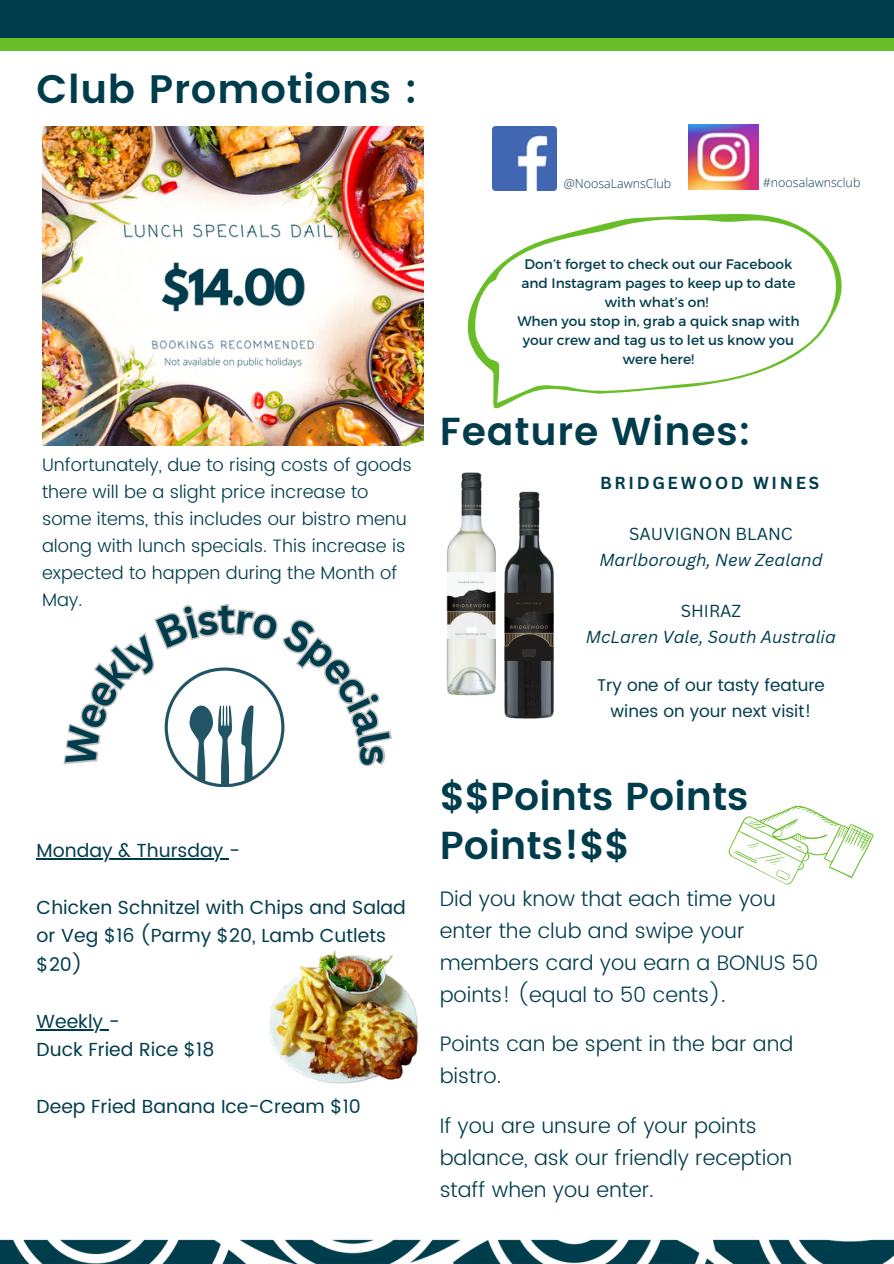
<style>
.page{position:relative;width:894px;height:1264px;background:#fff}
.page>*{position:absolute;margin:0;border:0;box-sizing:border-box;transform-origin:0 0}
.t1{font:600 39.75px "Poppins";letter-spacing:.02em;color:#003d4c}
.t2{font:600 39px/49.5px "Poppins";color:#003d4c}
.t3{font:600 39px "Poppins";letter-spacing:.02em;color:#003d4c}
.t4{font:300 21px/32px "Poppins";color:#003d4c}
.t5{font:18.9px/28.3px "Poppins";color:#003d4c}
.t6{font:300 18px/27px "Poppins";color:#003d4c}
.t7{font:italic 16.95px "Canva Sans";color:#003d4c}
.t8{font:16.95px/25.5px "Poppins";color:#003d4c;text-align:center}
.t9{font:16.95px "Canva Sans";color:#003d4c}
.t10{font:700 16.95px "Canva Sans";letter-spacing:.16em;color:#003d4c}
.t11{font:13.8px/18.9px "Montserrat";color:#003d4c;text-align:center}
.t12{font:300 12.45px "Open Sans";color:#003d4c}
</style>
<div class="page">
<div style="left:0;top:0;width:893px;height:51px;background:#69be28"></div>
<div style="left:0;top:0;width:893px;height:38px;background:#003d4c"></div>
<img style="left:0;top:1239px;width:893px;height:24px">
<svg style="left:467px;top:214px;width:375px;height:194px"></svg>
<img style="left:492px;top:126px;width:64px;height:64px">
<img style="left:688px;top:125px;width:70px;height:65px">
<img style="left:269px;top:950px;width:150px;height:134px">
<img style="left:446px;top:472px;width:50px;height:224px">
<div style="left:467px;top:627px;width:9px;height:5px;background:#fff"></div>
<img style="left:504px;top:491px;width:51px;height:228px">
<div style="left:522px;top:649px;width:13px;height:5px;background:#303030"></div>
<svg style="left:728px;top:805px;width:146px;height:80px"></svg>
<img style="left:42px;top:126px;width:381px;height:320px">
<hr style="left:37px;top:858px;width:192px;height:2px;background:#003d4c">
<hr style="left:37px;top:1029px;width:72px;height:1px;background:#003d4c">
<svg style="left:63px;top:603px;width:329px;height:183px"></svg>
<h1 class="t1" style="left:37px;top:66px;width:382px">Club Promotions :</h1>
<p class="t6" style="left:42px;top:451px;width:371px">Unfortunately, due to rising costs of goods there will be a slight price increase to some items, this includes our bistro menu along with lunch specials. This increase is expected to happen during the Month of May.</p>
<p class="t5" style="left:37px;top:836px;width:205px">Monday &amp; Thursday -</p>
<p class="t5" style="left:37px;top:893px;width:370px">Chicken Schnitzel with Chips and Salad or Veg $16 (Parmy $20, Lamb Cutlets $20)</p>
<p class="t5" style="left:37px;top:1006px;width:179px">Weekly -<br>Duck Fried Rice $18</p>
<p class="t5" style="left:37px;top:1092px;width:325px">Deep Fried Banana Ice-Cream $10</p>
<p class="t12" style="left:563px;top:175px;width:109px">@NoosaLawnsClub</p>
<h2 class="t12" style="left:762px;top:173px;width:99px">#noosalawnsclub</h2>
<p class="t11" style="left:521px;top:254px;width:275px">Don’t forget to check out our Facebook and Instagram pages to keep up to date with what’s on!</p>
<h4 class="t11" style="left:517px;top:311px;width:283px">When you stop in, grab a quick snap with your crew and tag us to let us know you were here!</h4>
<h2 class="t3" style="left:439px;top:409px;width:312px">Feature Wines:</h2>
<p class="t10" style="left:600px;top:471px;width:220px">BRIDGEWOOD WINES</p>
<p class="t9" style="left:629px;top:522px;width:165px">SAUVIGNON BLANC</p>
<p class="t7" style="left:599px;top:547px;width:225px">Marlborough, New Zealand</p>
<p class="t9" style="left:680px;top:599px;width:62px">SHIRAZ</p>
<p class="t7" style="left:585px;top:624px;width:251px">McLaren Vale, South Australia</p>
<p class="t8" style="left:597px;top:672px;width:229px">Try one of our tasty feature wines on your next visit!</p>
<p class="t2" style="left:439px;top:771px;width:310px">$$Points Points<br>Points!$$</p>
<p class="t4" style="left:439px;top:882px;width:380px">Did you know that each time you enter the club and swipe your members card you earn a BONUS 50 points! (equal to 50 cents).</p>
<p class="t4" style="left:439px;top:1028px;width:355px">Points can be spent in the bar and bistro.</p>
<p class="t4" style="left:439px;top:1110px;width:354px">If you are unsure of your points balance, ask our friendly reception staff when you enter.</p>
</div>
